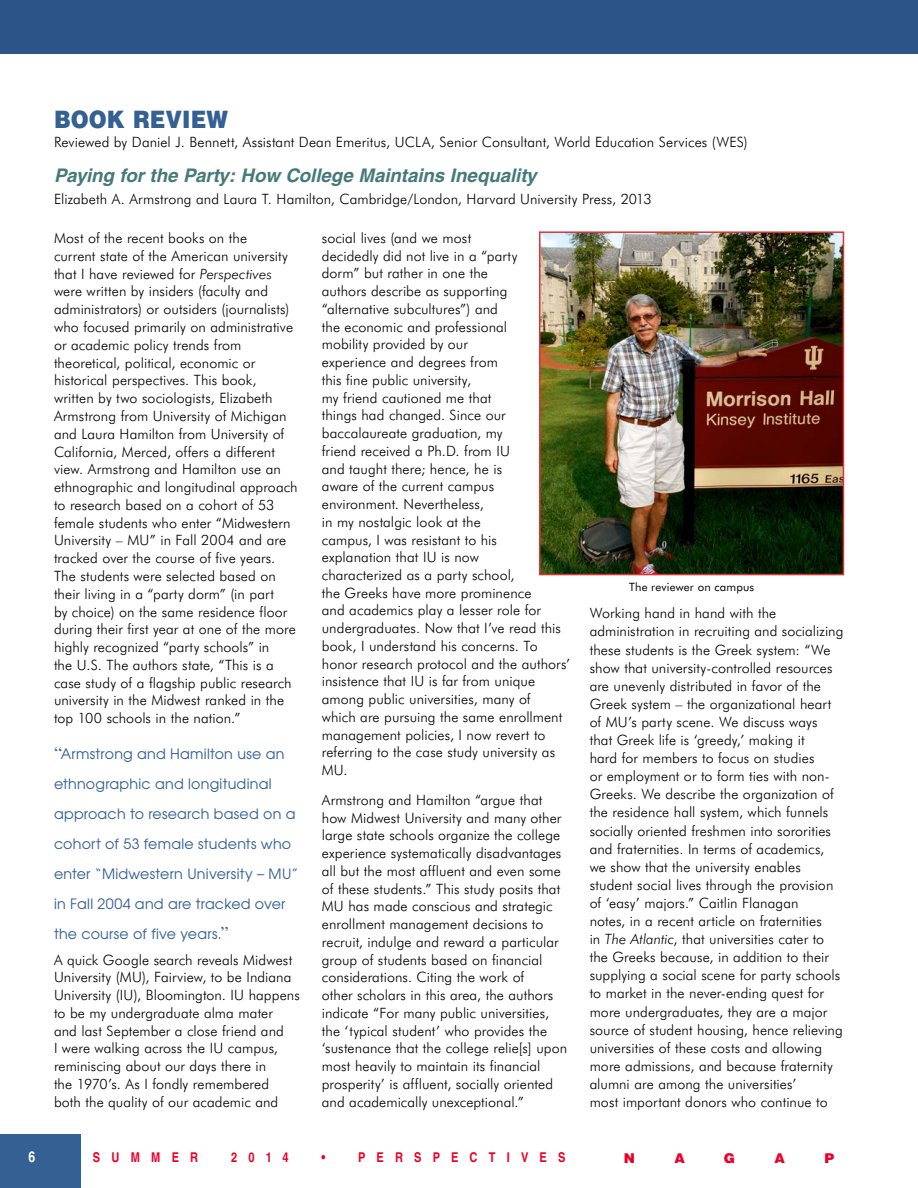
<style>
.page{position:relative;width:918px;height:1188px;background:#fff}
.page>*{position:absolute;margin:0;border:0;box-sizing:border-box;transform-origin:0 0}
.headline_text{font:900 24px "Helvetica";letter-spacing:.005em;color:#346094;scale:.9 1}
.subhead_text{font:italic 700 18.75px "Helvetica";letter-spacing:-.005em;color:#46797b}
.t1{font:700 condensed 15px "Helvetica";color:#fff}
.t2{font:300 14.25px/17.7px "Futura BT";letter-spacing:.005em;color:#000}
.Pull_Quote{font:14.25px/30px "Avant Garde";letter-spacing:.015em;color:#346094}
.t3{font:700 condensed 13.5px "Helvetica";letter-spacing:.825em;color:#eb0029}
.t4{font:900 13.5px "Helvetica";color:#eb0029}
.caption_text{font:11.55px "Futura BT";letter-spacing:.015em;color:#000}
.s1{font-style:italic}
.s2{font-family:"Times";font-size:18px}
</style>
<div class="page">
<div style="left:0;top:1134px;width:81px;height:54px;background:#346094"></div>
<img style="left:542px;top:234px;width:299px;height:338px">
<div style="left:539px;top:231px;width:305px;height:344px;border:2px solid #de3436"></div>
<div style="left:0;top:0;width:918px;height:54px;background:#2d5488"></div>
<p class="headline_text" style="left:54px;top:103px;width:195px">BOOK REVIEW</p>
<p class="t2" style="left:54px;top:133px;width:695px">Reviewed by Daniel J. Bennett, Assistant Dean Emeritus, UCLA, Senior Consultant, World Education Services (WES)</p>
<p class="subhead_text" style="left:54px;top:163px;width:484px">Paying for the Party: How College Maintains Inequality</p>
<p class="t2" style="left:54px;top:190px;width:599px">Elizabeth A. Armstrong and Laura T. Hamilton, Cambridge/London, Harvard University Press, 2013</p>
<p class="t2" style="left:54px;top:229px;width:245px">Most of the recent books on the<br>current state of the American university that I have reviewed for <span class="s1">Perspectives </span>were written by insiders (faculty and administrators) or outsiders (journalists) who focused primarily on administrative or academic policy trends from theoretical, political, economic or historical perspectives. This book, written by two sociologists, Elizabeth Armstrong from University of Michigan and Laura Hamilton from University of California, Merced, offers a different view. Armstrong and Hamilton use an ethnographic and longitudinal approach to research based on a cohort of 53 female students who enter “Midwestern University – MU” in Fall 2004 and are tracked over the course of five years.<br>The students were selected based on their living in a “party dorm” (in part<br>by choice) on the same residence floor during their first year at one of the more highly recognized “party schools” in<br>the U.S. The authors state, “This is a case study of a flagship public research university in the Midwest ranked in the top 100 schools in the nation.”</p>
<p class="Pull_Quote" style="left:54px;top:739px;width:246px"><span class="s2">“</span>Armstrong and Hamilton use an ethnographic and longitudinal approach to research based on a cohort of 53 female students who enter “Midwestern University – MU” in Fall 2004 and are tracked over the course of five years.<span class="s2">”</span></p>
<p class="t2" style="left:54px;top:950px;width:247px">A quick Google search reveals Midwest University (MU), Fairview, to be Indiana University (IU), Bloomington. IU happens to be my undergraduate alma mater<br>and last September a close friend and<br>I were walking across the IU campus, reminiscing about our days there in<br>the 1970’s. As I fondly remembered<br>both the quality of our academic and</p>
<p class="t2" style="left:322px;top:229px;width:250px">social lives (and we most<br>decidedly did not live in a “party<br>dorm” but rather in one the<br>authors describe as supporting “alternative subcultures”) and<br>the economic and professional<br>mobility provided by our<br>experience and degrees from<br>this fine public university,<br>my friend cautioned me that<br>things had changed. Since our baccalaureate graduation, my<br>friend received a Ph.D. from IU<br>and taught there; hence, he is<br>aware of the current campus environment. Nevertheless,<br>in my nostalgic look at the<br>campus, I was resistant to his<br>explanation that IU is now<br>characterized as a party school,<br>the Greeks have more prominence<br>and academics play a lesser role for undergraduates. Now that I’ve read this book, I understand his concerns. To honor research protocol and the authors’ insistence that IU is far from unique among public universities, many of<br>which are pursuing the same enrollment management policies, I now revert to referring to the case study university as<br>MU.</p>
<p class="t2" style="left:322px;top:791px;width:247px">Armstrong and Hamilton “argue that how Midwest University and many other large state schools organize the college experience systematically disadvantages all but the most affluent and even some of these students.” This study posits that MU has made conscious and strategic enrollment management decisions to recruit, indulge and reward a particular group of students based on financial considerations. Citing the work of<br>other scholars in this area, the authors indicate “For many public universities, the ‘typical student’ who provides the ‘sustenance that the college relie[s] upon most heavily to maintain its financial prosperity’ is affluent, socially oriented and academically unexceptional.”</p>
<p class="caption_text" style="left:629px;top:579px;width:127px">The reviewer on campus</p>
<p class="t2" style="left:590px;top:604px;width:255px;line-height:18.1px">Working hand in hand with the administration in recruiting and socializing these students is the Greek system: “We show that university-controlled resources are unevenly distributed in favor of the Greek system – the organizational heart of MU’s party scene. We discuss ways that Greek life is ‘greedy,’ making it<br>hard for members to focus on studies<br>or employment or to form ties with non-Greeks. We describe the organization of the residence hall system, which funnels socially oriented freshmen into sororities and fraternities. In terms of academics, we show that the university enables student social lives through the provision of ‘easy’ majors.” Caitlin Flanagan<br>notes, in a recent article on fraternities<br>in <span class="s1">The Atlantic</span>, that universities cater to the Greeks because, in addition to their supplying a social scene for party schools to market in the never-ending quest for more undergraduates, they are a major source of student housing, hence relieving universities of these costs and allowing more admissions, and because fraternity alumni are among the universities’<br>most important donors who continue to</p>
<p class="t1" style="left:28px;top:1148px;width:8px">6</p>
<p class="t3" style="left:93px;top:1149px;width:107px">SUMMER</p>
<p class="t3" style="left:231px;top:1149px;width:59px">2014</p>
<p class="t3" style="left:321px;top:1149px;width:5px">•</p>
<p class="t3" style="left:358px;top:1149px;width:209px">PERSPECTIVES</p>
<p class="t4" style="left:624px;top:1149px;width:13px">N</p>
<p class="t4" style="left:674px;top:1149px;width:12px">A</p>
<p class="t4" style="left:724px;top:1149px;width:13px">G</p>
<p class="t4" style="left:774px;top:1149px;width:12px">A</p>
<p class="t4" style="left:824px;top:1149px;width:11px">P</p>
</div>
